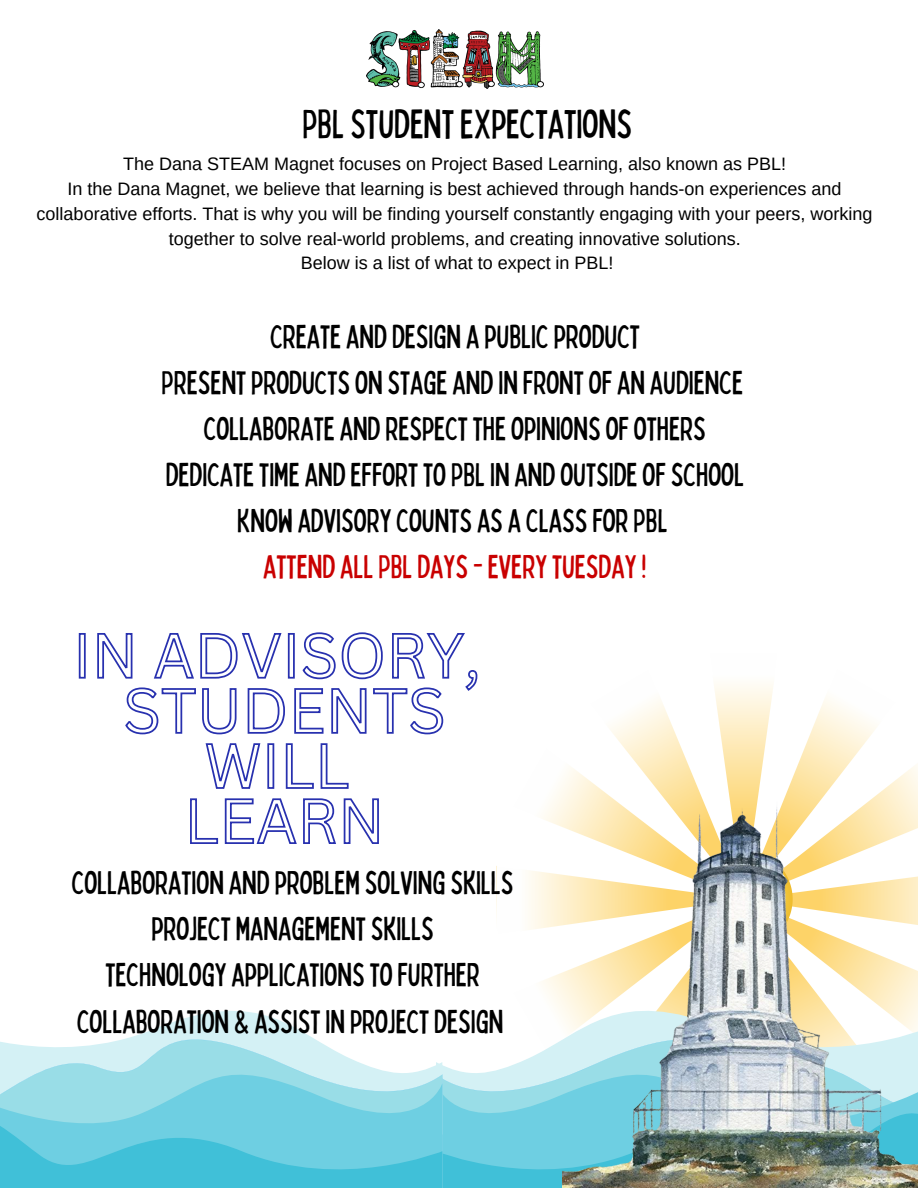
<style>
.page{position:relative;width:918px;height:1188px;background:#fff}
.page>*{position:absolute;margin:0;border:0;box-sizing:border-box;transform-origin:0 0}
.t1{font:condensed 40.65px "Bobby Jones";color:#000}
.t2{font:condensed 33px/46.2px "Bobby Jones";color:#000;text-align:center}
.t3{font:18px/24.8px "Arimo";color:#000;text-align:center}
.s1{color:#c90000}
</style>
<div class="page">
<img style="left:367px;top:29px;width:176px;height:60px">
<svg style="left:0;top:632px;width:918px;height:556px"></svg>
<p class="t1" style="left:302px;top:98px;width:331px">PBLSTUDENTEXPECTATIONS</p>
<p class="t3" style="left:123px;top:152px;width:664px">The Dana STEAM Magnet focuses on Project Based Learning, also known as PBL!</p>
<p class="t3" style="left:37px;top:176px;width:837px">In the Dana Magnet, we believe that learning is best achieved through hands-on experiences and collaborative efforts. That is why you will be finding yourself constantly engaging with your peers, working together to solve real-world problems, and creating innovative solutions.</p>
<p class="t3" style="left:301px;top:251px;width:314px">Below is a list of what to expect in PBL!</p>
<p class="t2" style="left:162px;top:312px;width:584px">CREATE ANDDESIGN A PUBLICPRODUCT PRESENTPRODUCTSON STAGE ANDIN FRONTOF AN AUDIENCE COLLABORATE ANDRESPECTTHEOPINIONSOFOTHERS DEDICATETIME ANDEFFORTTOPBLIN ANDOUTSIDEOFSCHOOL KNOW ADVISORYCOUNTS AS A CLASSFORPBL<br><span class="s1">ATTEND ALLPBLDAYS-EVERYTUESDAY!</span></p>
<p class="t2" style="left:72px;top:858px;width:443px">COLLABORATION ANDPROBLEM SOLVINGSKILLS PROJECT MANAGEMENTSKILLS<br>TECHNOLOGY APPLICATIONSTOFURTHER COLLABORATION &amp; ASSISTIN PROJECTDESIGN</p>
</div>
